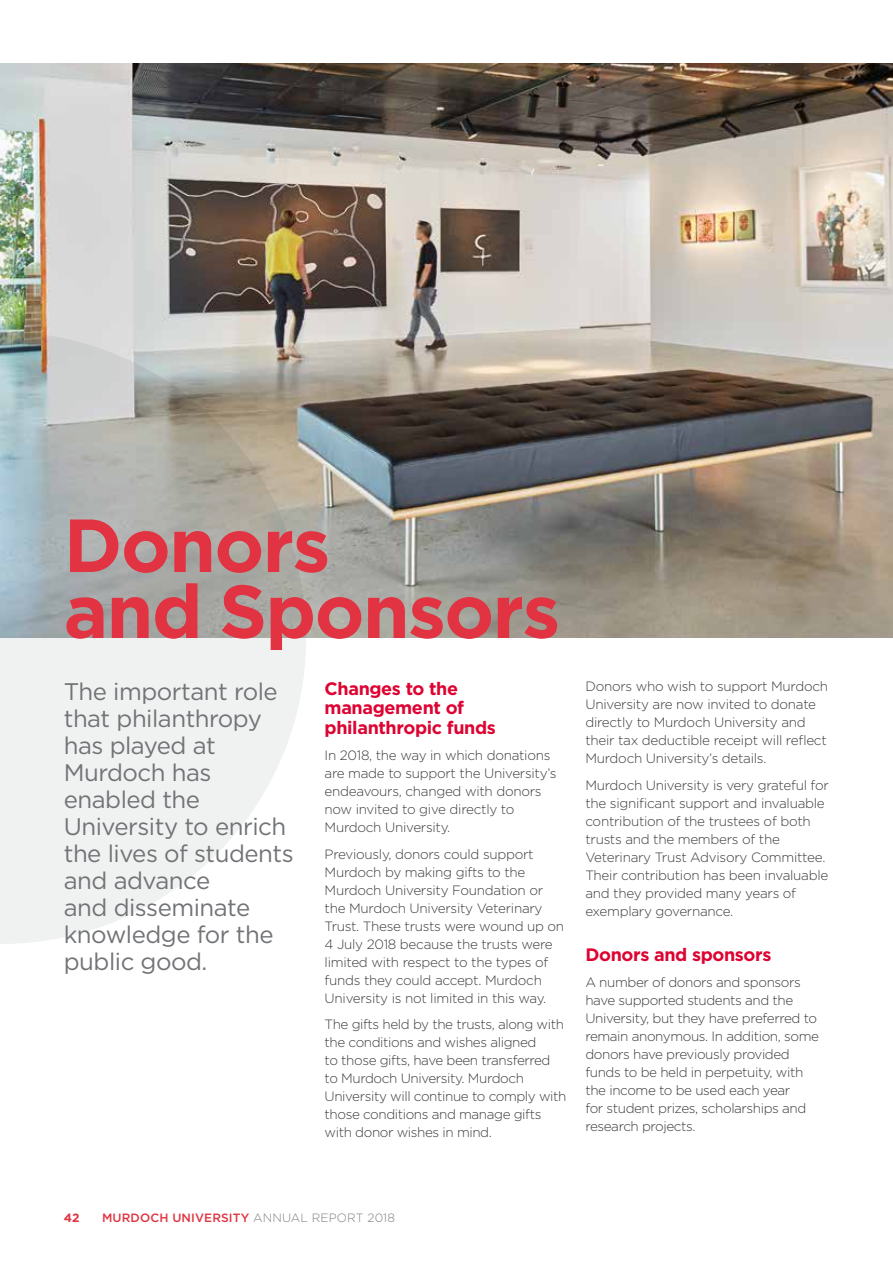
<style>
.page{position:relative;width:893px;height:1263px;background:#fff}
.page>*{position:absolute;margin:0;border:0;box-sizing:border-box;transform-origin:0 0}
.t1{font:700 75px/66px "Gotham";letter-spacing:-.02em;color:#e13341}
.t2{font:24px/27px "Gotham";letter-spacing:-.02em;color:#717376}
.t3{font:700 18px/19.5px "Gotham";letter-spacing:-.02em;color:#dd0332}
.t4{font:300 13.5px/18px "Gotham";letter-spacing:-.02em;color:#3c3c3b}
.t5{font:500 12px "Gotham";letter-spacing:.01em;color:#e13341}
.t6{font:700 12px "Gotham";color:#e13341}
.s1{font-weight:300;color:#7d7f83}
</style>
<div class="page">
<img style="left:0;top:64px;width:893px;height:574px">
<svg style="left:0;top:332px;width:306px;height:612px"></svg>
<h1 class="t1" style="left:64px;top:512px;width:498px">Donors<br>and Sponsors</h1>
<h2 class="t2" style="left:64px;top:677px;width:231px">The important role that philanthropy has played at<br>Murdoch has enabled the<br>University to enrich the lives of students and advance<br>and disseminate knowledge for the public good.</h2>
<h3 class="t3" style="left:325px;top:678px;width:173px">Changes to the management of philanthropic funds</h3>
<p class="t4" style="left:325px;top:746px;width:233px">In 2018, the way in which donations are made to support the University’s endeavours, changed with donors now invited to give directly to<br>Murdoch University.</p>
<p class="t4" style="left:325px;top:845px;width:241px">Previously, donors could support Murdoch by making gifts to the Murdoch University Foundation or the Murdoch University Veterinary Trust. These trusts were wound up on 4 July 2018 because the trusts were limited with respect to the types of funds they could accept. Murdoch University is not limited in this way.</p>
<p class="t4" style="left:325px;top:1015px;width:243px">The gifts held by the trusts, along with the conditions and wishes aligned<br>to those gifts, have been transferred to Murdoch University. Murdoch University will continue to comply with those conditions and manage gifts with donor wishes in mind.</p>
<p class="t4" style="left:585px;top:677px;width:244px">Donors who wish to support Murdoch University are now invited to donate directly to Murdoch University and their tax deductible receipt will reflect Murdoch University’s details.</p>
<p class="t4" style="left:585px;top:775px;width:245px">Murdoch University is very grateful for the significant support and invaluable contribution of the trustees of both trusts and the members of the Veterinary Trust Advisory Committee.<br>Their contribution has been invaluable and they provided many years of exemplary governance.</p>
<h3 class="t3" style="left:585px;top:944px;width:187px">Donors and sponsors</h3>
<p class="t4" style="left:585px;top:973px;width:235px">A number of donors and sponsors have supported students and the<br>University, but they have preferred to remain anonymous. In addition, some donors have previously provided funds to be held in perpetuity, with the income to be used each year<br>for student prizes, scholarships and research projects.</p>
<p class="t6" style="left:64px;top:1210px;width:17px">42</p>
<p class="t5" style="left:102px;top:1209px;width:294px">MURDOCH UNIVERSITY <span class="s1">ANNUAL REPORT 2018</span></p>
</div>
